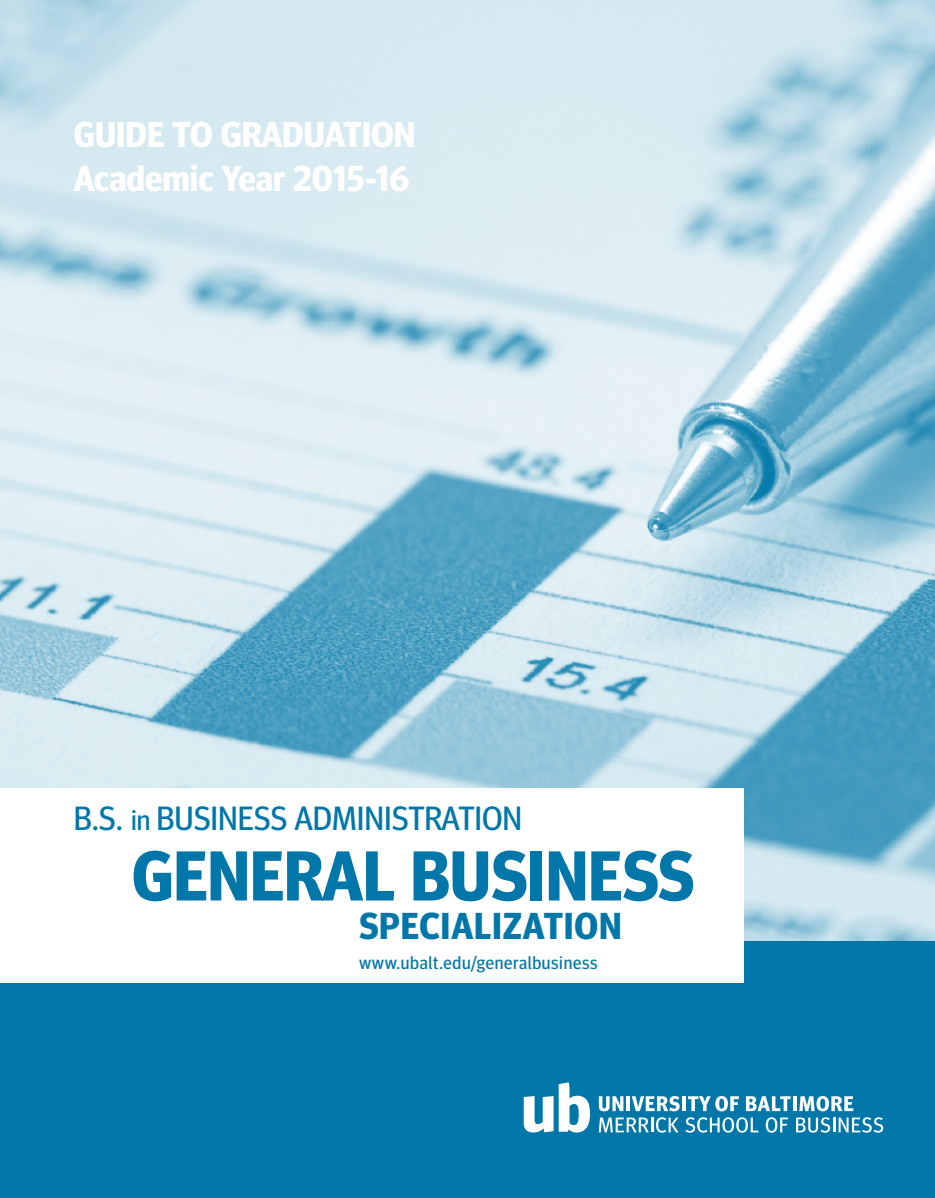
<style>
.page{position:relative;width:935px;height:1198px;background:#fff}
.page>*{position:absolute;margin:0;border:0;box-sizing:border-box;transform-origin:0 0}
.t1{font:700 70.35px "Meta Headline";color:#0077a8}
.t2{font:700 37.5px "Meta Headline";letter-spacing:.025em;color:#0077a8}
.t3{font:700 36px/43.2px "Meta Headline";color:#fff}
.t4{font:33.6px "Meta Headline";color:#0077a8}
.t5{font:18px "Meta Headline";letter-spacing:.04em;color:#0077a8}
.s1{font-size:28.2px}
</style>
<div class="page">
<img style="left:0;top:0;width:935px;height:941px">
<div style="left:0;top:941px;width:935px;height:257px;background:#0077a8"></div>
<div style="left:0;top:788px;width:744px;height:194px;background:#fff"></div>
<svg style="left:524px;top:1082px;width:66px;height:50px"></svg>
<svg style="left:599px;top:1096px;width:24px;height:15px"></svg>
<hr style="left:626px;top:1096px;width:4px;height:15px;background:#fff">
<svg style="left:632px;top:1096px;width:47px;height:15px"></svg>
<hr style="left:682px;top:1096px;width:4px;height:15px;background:#fff">
<svg style="left:688px;top:1096px;width:51px;height:15px"></svg>
<svg style="left:746px;top:1096px;width:44px;height:15px"></svg>
<hr style="left:793px;top:1096px;width:3px;height:15px;background:#fff">
<svg style="left:799px;top:1096px;width:54px;height:15px"></svg>
<svg style="left:599px;top:1117px;width:79px;height:15px"></svg>
<svg style="left:685px;top:1117px;width:73px;height:15px"></svg>
<svg style="left:765px;top:1117px;width:23px;height:15px"></svg>
<svg style="left:796px;top:1117px;width:87px;height:15px"></svg>
<p class="t3" style="left:74px;top:113px;width:343px">GUIDE TO GRADUATION<br>Academic Year 2015-16</p>
<p class="t4" style="left:74px;top:798px;width:450px">B.S. <span class="s1">in</span> BUSINESS ADMINISTRATION</p>
<h1 class="t1" style="left:132px;top:834px;width:563px">GENERAL BUSINESS</h1>
<p class="t2" style="left:359px;top:903px;width:264px">SPECIALIZATION</p>
<p class="t5" style="left:359px;top:952px;width:240px">www.ubalt.edu/generalbusiness</p>
</div>
